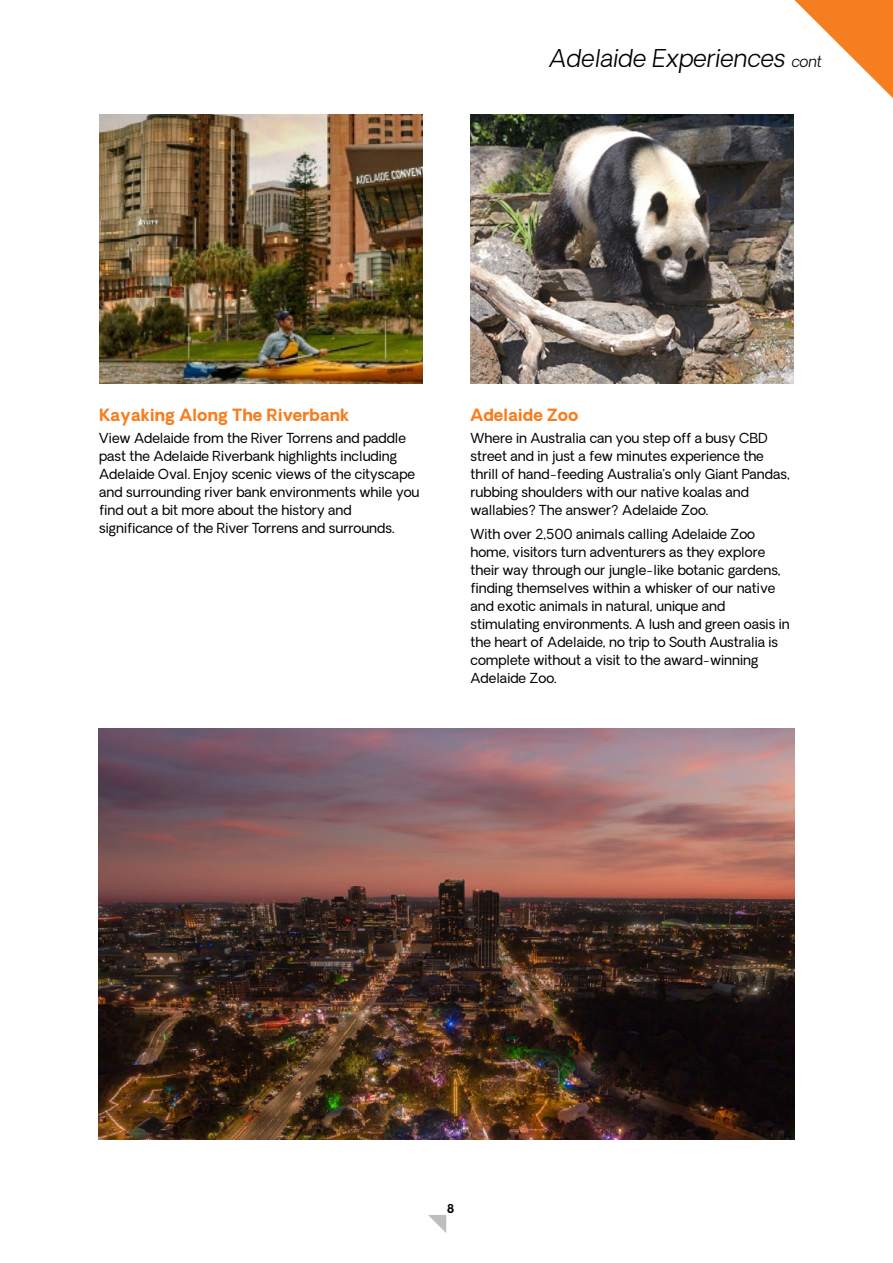
<style>
.page{position:relative;width:893px;height:1263px;background:#fff}
.page>*{position:absolute;margin:0;border:0;box-sizing:border-box;transform-origin:0 0}
.t1{font:italic 300 24px "Oakes Grotesk";color:#000}
.t2{font:700 16.5px "Oakes Grotesk";letter-spacing:.01em;color:#f57e20}
.t3{font:13.5px/18px "Oakes Grotesk";color:#000}
.t4{font:700 12px "Oakes Grotesk";color:#000}
.s1{font-size:15px}
</style>
<div class="page">
<svg style="left:428px;top:1215px;width:18px;height:18px"></svg>
<img style="left:99px;top:115px;width:323px;height:269px">
<img style="left:471px;top:115px;width:323px;height:269px">
<img style="left:99px;top:729px;width:695px;height:411px">
<svg style="left:794px;top:0;width:99px;height:98px"></svg>
<h1 class="t1" style="left:549px;top:42px;width:274px">Adelaide Experiences <span class="s1">cont</span></h1>
<p class="t2" style="left:99px;top:403px;width:252px">Kayaking Along The Riverbank</p>
<p class="t3" style="left:99px;top:429px;width:322px">View Adelaide from the River Torrens and paddle past the Adelaide Riverbank highlights including Adelaide Oval. Enjoy scenic views of the cityscape and surrounding river bank environments while you find out a bit more about the history and significance of the River Torrens and surrounds.</p>
<p class="t2" style="left:471px;top:403px;width:110px">Adelaide Zoo</p>
<p class="t3" style="left:471px;top:429px;width:321px">Where in Australia can you step off a busy CBD street and in just a few minutes experience the thrill of hand-feeding Australia’s only Giant Pandas, rubbing shoulders with our native koalas and wallabies? The answer? Adelaide Zoo.</p>
<p class="t3" style="left:471px;top:526px;width:321px">With over 2,500 animals calling Adelaide Zoo home, visitors turn adventurers as they explore their way through our jungle-like botanic gardens, finding themselves within a whisker of our native and exotic animals in natural, unique and stimulating environments. A lush and green oasis in the heart of Adelaide, no trip to South Australia is complete without a visit to the award-winning Adelaide Zoo.</p>
<p class="t4" style="left:447px;top:1201px;width:9px">8</p>
</div>
